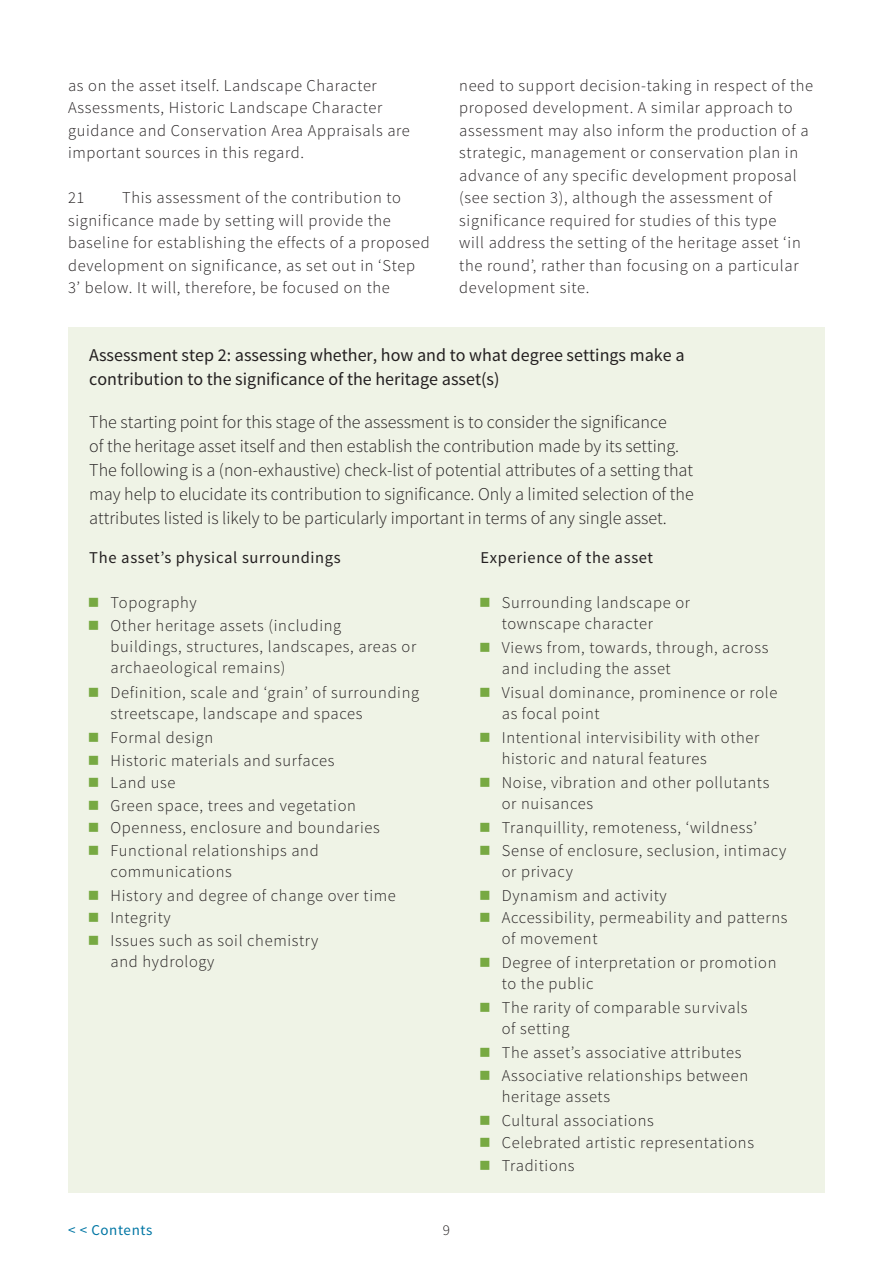
<style>
.page{position:relative;width:893px;height:1263px;background:#fff}
.page>*{position:absolute;margin:0;border:0;box-sizing:border-box;transform-origin:0 0}
.t1{font:300 18px/24px "Source Sans Pro";color:#231f20}
.t2{font:18px/24px "Source Sans Pro";color:#231f20}
.t3{font:300 16.5px/22.5px "Source Sans Pro";letter-spacing:.04em;color:#231f20}
.t4{font:16.5px "Source Sans Pro";letter-spacing:.04em;color:#231f20}
.t5{font:15px "Source Sans Pro";letter-spacing:.04em;color:#0076a4}
.t6{font:300 15px "Source Sans Pro";color:#231f20}
</style>
<div class="page">
<div style="left:68px;top:327px;width:757px;height:866px;background:#eff3e6"></div>
<p class="t3" style="left:68px;top:74px;width:343px">as on the asset itself. Landscape Character Assessments, Historic Landscape Character guidance and Conservation Area Appraisals are important sources in this regard.</p>
<p class="t3" style="left:68px;top:186px;width:363px;text-indent:54px">This assessment of the contribution to significance made by setting will provide the baseline for establishing the effects of a proposed development on significance, as set out in ‘Step 3’ below. It will, therefore, be focused on the</p>
<p class="t3" style="left:68px;top:186px;width:18px">21</p>
<p class="t3" style="left:459px;top:74px;width:355px">need to support decision-taking in respect of the proposed development. A similar approach to assessment may also inform the production of a strategic, management or conservation plan in advance of any specific development proposal (see section 3), although the assessment of significance required for studies of this type<br>will address the setting of the heritage asset ‘in the round’, rather than focusing on a particular development site.</p>
<p class="t2" style="left:89px;top:343px;width:597px">Assessment step 2: assessing whether, how and to what degree settings make a contribution to the significance of the heritage asset(s)</p>
<p class="t1" style="left:89px;top:410px;width:606px">The starting point for this stage of the assessment is to consider the significance<br>of the heritage asset itself and then establish the contribution made by its setting.<br>The following is a (non-exhaustive) check-list of potential attributes of a setting that may help to elucidate its contribution to significance. Only a limited selection of the attributes listed is likely to be particularly important in terms of any single asset.</p>
<p class="t4" style="left:89px;top:547px;width:253px">The asset’s physical surroundings</p>
<p class="t3" style="left:111px;top:591px;width:88px">Topography</p>
<p class="t3" style="left:111px;top:615px;width:307px;line-height:21px">Other heritage assets (including buildings, structures, landscapes, areas or archaeological remains)</p>
<p class="t3" style="left:111px;top:682px;width:310px;line-height:21px">Definition, scale and ‘grain’ of surrounding streetscape, landscape and spaces</p>
<p class="t3" style="left:111px;top:726px;width:104px">Formal design</p>
<p class="t3" style="left:111px;top:749px;width:225px">Historic materials and surfaces</p>
<p class="t3" style="left:111px;top:771px;width:66px">Land use</p>
<p class="t3" style="left:111px;top:794px;width:247px">Green space, trees and vegetation</p>
<p class="t3" style="left:111px;top:816px;width:271px">Openness, enclosure and boundaries</p>
<p class="t3" style="left:111px;top:839px;width:210px">Functional relationships and</p>
<p class="t3" style="left:111px;top:860px;width:123px">communications</p>
<p class="t3" style="left:111px;top:884px;width:287px">History and degree of change over time</p>
<p class="t3" style="left:111px;top:906px;width:62px">Integrity</p>
<p class="t3" style="left:111px;top:929px;width:209px">Issues such as soil chemistry</p>
<p class="t3" style="left:111px;top:950px;width:105px">and hydrology</p>
<p class="t4" style="left:480px;top:547px;width:174px">Experience of the asset</p>
<p class="t3" style="left:502px;top:592px;width:190px;line-height:21px">Surrounding landscape or townscape character</p>
<p class="t3" style="left:502px;top:637px;width:268px;line-height:21px">Views from, towards, through, across and including the asset</p>
<p class="t3" style="left:502px;top:682px;width:277px;line-height:21px">Visual dominance, prominence or role as focal point</p>
<p class="t3" style="left:502px;top:727px;width:259px;line-height:21px">Intentional intervisibility with other historic and natural features</p>
<p class="t3" style="left:502px;top:772px;width:269px;line-height:21px">Noise, vibration and other pollutants or nuisances</p>
<p class="t3" style="left:502px;top:816px;width:257px">Tranquillity, remoteness, ‘wildness’</p>
<p class="t3" style="left:502px;top:840px;width:286px;line-height:21px">Sense of enclosure, seclusion, intimacy or privacy</p>
<p class="t3" style="left:502px;top:884px;width:167px">Dynamism and activity</p>
<p class="t3" style="left:502px;top:907px;width:287px;line-height:21px">Accessibility, permeability and patterns of movement</p>
<p class="t3" style="left:502px;top:952px;width:276px;line-height:21px">Degree of interpretation or promotion to the public</p>
<p class="t3" style="left:502px;top:997px;width:247px;line-height:21px">The rarity of comparable survivals of setting</p>
<p class="t3" style="left:502px;top:1041px;width:241px">The asset’s associative attributes</p>
<p class="t3" style="left:502px;top:1065px;width:248px;line-height:21px">Associative relationships between heritage assets</p>
<p class="t3" style="left:502px;top:1109px;width:154px">Cultural associations</p>
<p class="t3" style="left:502px;top:1131px;width:254px">Celebrated artistic representations</p>
<p class="t3" style="left:502px;top:1154px;width:74px">Traditions</p>
<p class="t5" style="left:68px;top:1220px;width:86px">&lt; &lt; Contents</p>
<p class="t6" style="left:443px;top:1220px;width:9px">9</p>
</div>
